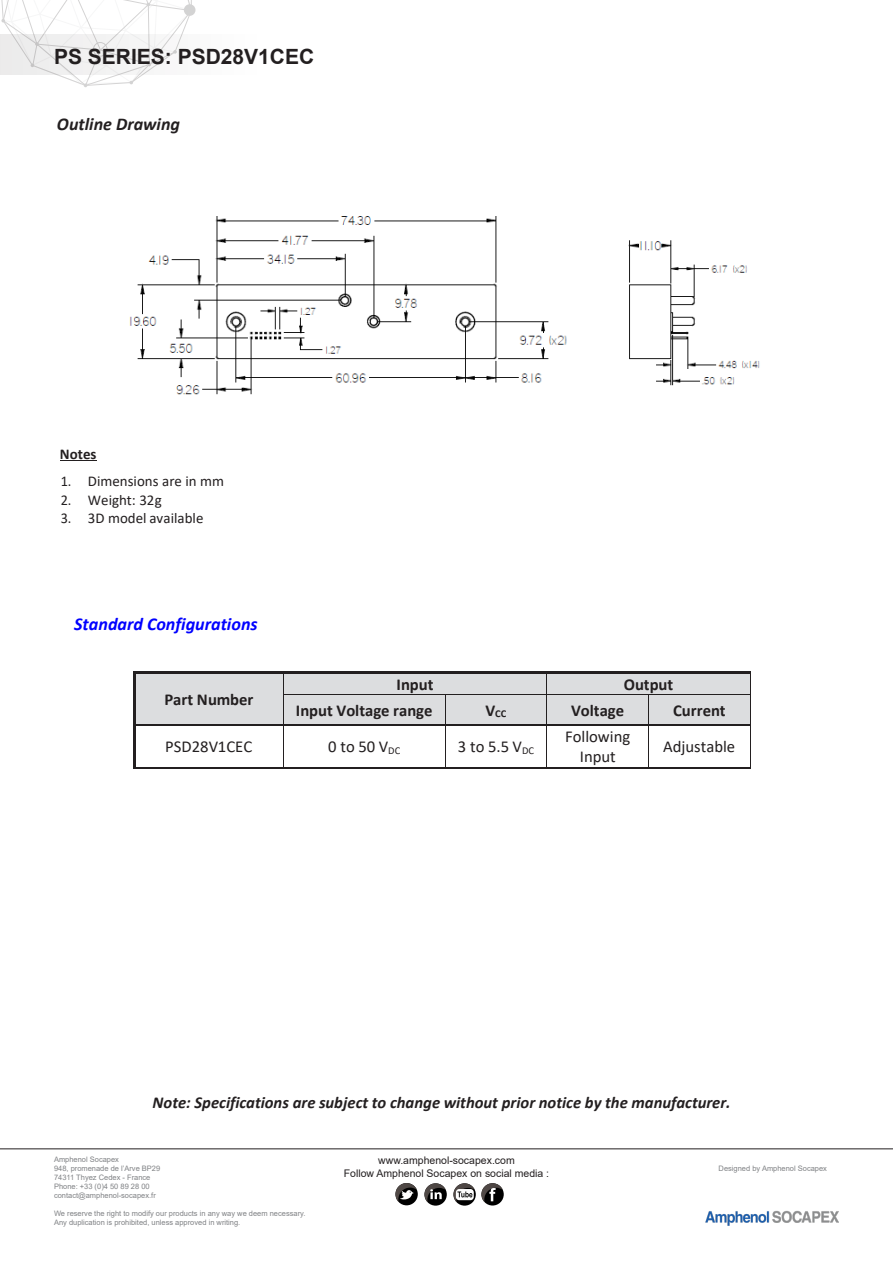
<style>
.page{position:relative;width:893px;height:1263px;background:#fff}
.page>*{position:absolute;margin:0;border:0;box-sizing:border-box;transform-origin:0 0}
.t1{font:700 21px "Arial";color:#231f20}
.t2{font:italic 700 18.15px "Calibri";color:#00f}
.t3{font:italic 700 18px "Calibri";color:#231f20}
.t4{font:italic 700 16.65px "Calibri";color:#231f20}
.t5{font:700 16.65px "Calibri";letter-spacing:-.005em;color:#231f20}
.t6{font:16.65px/20.2px "Calibri";color:#231f20;text-align:center}
.t7{font:15px "Calibri";color:#231f20;scale:.95 1}
.t8{font:700 15px "Calibri";letter-spacing:.005em;color:#231f20}
.t9{font:10.5px/12.6px "Arial";color:#231f20;text-align:center}
.t10{font:700 10.5px "Calibri";color:#231f20}
.t11{font:7.5px/9px "Arial";color:#808285}
.s1{font-size:16.65px}
</style>
<div class="page">
<hr style="left:0;top:1148px;width:893px;height:1px;background:#231f20">
<div style="left:481px;top:1183px;width:23px;height:22px;background:#000;border-radius:50%"></div>
<svg style="left:481px;top:1183px;width:22px;height:19px"></svg>
<div style="left:453px;top:1183px;width:23px;height:22px;background:#000;border-radius:50%"></div>
<svg style="left:453px;top:1183px;width:22px;height:19px"></svg>
<div style="left:424px;top:1183px;width:23px;height:22px;background:#000;border-radius:50%"></div>
<svg style="left:424px;top:1183px;width:22px;height:19px"></svg>
<div style="left:395px;top:1183px;width:23px;height:22px;background:#000;border-radius:50%"></div>
<svg style="left:395px;top:1183px;width:22px;height:19px"></svg>
<img style="left:705px;top:1210px;width:134px;height:15px">
<svg style="left:0;top:0;width:192px;height:87px"></svg>
<div style="left:184px;top:4px;width:11px;height:12px;background:#d3d3d3;border-radius:50%"></div>
<svg style="left:0;top:35px;width:192px;height:40px;fill:#f0f0f0"></svg>
<hr style="left:60px;top:460px;width:37px;height:1px;background:#231f20">
<img style="left:129px;top:216px;width:631px;height:179px">
<div style="left:135px;top:674px;width:148px;height:51px;background:#dcdddf"></div>
<div style="left:284px;top:674px;width:262px;height:20px;background:#dcdddf"></div>
<div style="left:547px;top:674px;width:203px;height:20px;background:#dcdddf"></div>
<hr style="left:135px;top:672px;width:148px;height:2px;background:#231f20">
<hr style="left:286px;top:672px;width:260px;height:2px;background:#231f20">
<hr style="left:549px;top:672px;width:201px;height:2px;background:#231f20">
<hr style="left:133px;top:674px;width:2px;height:20px;background:#231f20">
<div style="left:284px;top:695px;width:161px;height:30px;background:#dcdddf"></div>
<div style="left:445px;top:695px;width:101px;height:30px;background:#dcdddf"></div>
<div style="left:547px;top:695px;width:101px;height:30px;background:#dcdddf"></div>
<div style="left:649px;top:695px;width:101px;height:30px;background:#dcdddf"></div>
<svg style="left:283px;top:672px;width:3px;height:23px"></svg>
<hr style="left:284px;top:694px;width:161px;height:1px;background:#231f20">
<hr style="left:445px;top:694px;width:101px;height:1px;background:#231f20">
<svg style="left:546px;top:672px;width:3px;height:23px"></svg>
<hr style="left:547px;top:694px;width:101px;height:1px;background:#231f20">
<hr style="left:649px;top:694px;width:101px;height:1px;background:#231f20">
<svg style="left:750px;top:672px;width:1px;height:23px"></svg>
<hr style="left:133px;top:695px;width:2px;height:30px;background:#231f20">
<hr style="left:283px;top:695px;width:1px;height:30px;background:#231f20">
<hr style="left:445px;top:695px;width:1px;height:30px;background:#231f20">
<hr style="left:546px;top:695px;width:1px;height:30px;background:#231f20">
<hr style="left:648px;top:695px;width:1px;height:30px;background:#231f20">
<hr style="left:750px;top:695px;width:1px;height:30px;background:#231f20">
<hr style="left:135px;top:725px;width:148px;height:1px;background:#231f20">
<hr style="left:285px;top:725px;width:160px;height:1px;background:#231f20">
<hr style="left:446px;top:725px;width:100px;height:1px;background:#231f20">
<hr style="left:548px;top:725px;width:100px;height:1px;background:#231f20">
<hr style="left:650px;top:725px;width:100px;height:1px;background:#231f20">
<hr style="left:133px;top:726px;width:2px;height:41px;background:#231f20">
<hr style="left:133px;top:767px;width:150px;height:1px;background:#231f20">
<hr style="left:283px;top:726px;width:1px;height:41px;background:#231f20">
<hr style="left:285px;top:767px;width:160px;height:1px;background:#231f20">
<hr style="left:445px;top:726px;width:1px;height:41px;background:#231f20">
<hr style="left:446px;top:767px;width:100px;height:1px;background:#231f20">
<hr style="left:546px;top:726px;width:1px;height:41px;background:#231f20">
<hr style="left:548px;top:767px;width:100px;height:1px;background:#231f20">
<hr style="left:648px;top:726px;width:1px;height:41px;background:#231f20">
<hr style="left:650px;top:767px;width:100px;height:1px;background:#231f20">
<hr style="left:750px;top:726px;width:1px;height:41px;background:#231f20">
<p class="t1" style="left:54px;top:42px;width:262px">PS SERIES: PSD28V1CEC</p>
<p class="t3" style="left:57px;top:112px;width:125px">Outline Drawing</p>
<p class="t8" style="left:60px;top:443px;width:38px">Notes</p>
<p class="t7" style="left:61px;top:471px;width:173px">1. Dimensions are in mm</p>
<p class="t7" style="left:61px;top:489px;width:108px">2. Weight: 32g</p>
<p class="t7" style="left:61px;top:508px;width:152px">3. 3D model available</p>
<p class="t2" style="left:74px;top:611px;width:185px">Standard Configurations</p>
<p class="t5" style="left:164px;top:688px;width:91px">Part Number</p>
<p class="t5" style="left:397px;top:672px;width:38px">Input</p>
<p class="t5" style="left:624px;top:672px;width:51px">Output</p>
<p class="t5" style="left:296px;top:698px;width:138px">Input Voltage range</p>
<p class="t10" style="left:485px;top:706px;width:22px"><span class="s1">V</span>CC</p>
<p class="t5" style="left:571px;top:698px;width:55px">Voltage</p>
<p class="t5" style="left:673px;top:698px;width:54px">Current</p>
<p class="t6" style="left:165px;top:736px;width:89px">PSD28V1CEC</p>
<p class="t6" style="left:328px;top:736px;width:74px">0 to 50 V<sub>DC</sub></p>
<p class="t6" style="left:458px;top:736px;width:78px">3 to 5.5 V<sub>DC</sub></p>
<p class="t6" style="left:565px;top:726px;width:67px">Following<br>Input</p>
<p class="t6" style="left:663px;top:736px;width:73px">Adjustable</p>
<p class="t4" style="left:153px;top:1091px;width:580px">Note: Specifications are subject to change without prior notice by the manufacturer.</p>
<p class="t11" style="left:54px;top:1155px;width:108px">Amphenol Socapex<br>948, promenade de l’Arve BP29<br>74311 Thyez Cedex - France<br>Phone: +33 (0)4 50 89 28 00 contact@amphenol-socapex.fr</p>
<p class="t11" style="left:54px;top:1209px;width:253px">We reserve the right to modify our products in any way we deem necessary.<br>Any duplication is prohibited, unless approved in writing.</p>
<h3 class="t9" style="left:344px;top:1154px;width:207px">www.amphenol-socapex.com<br>Follow Amphenol Socapex on social media :</h3>
<p class="t11" style="left:719px;top:1164px;width:110px">Designed by Amphenol Socapex</p>
</div>
